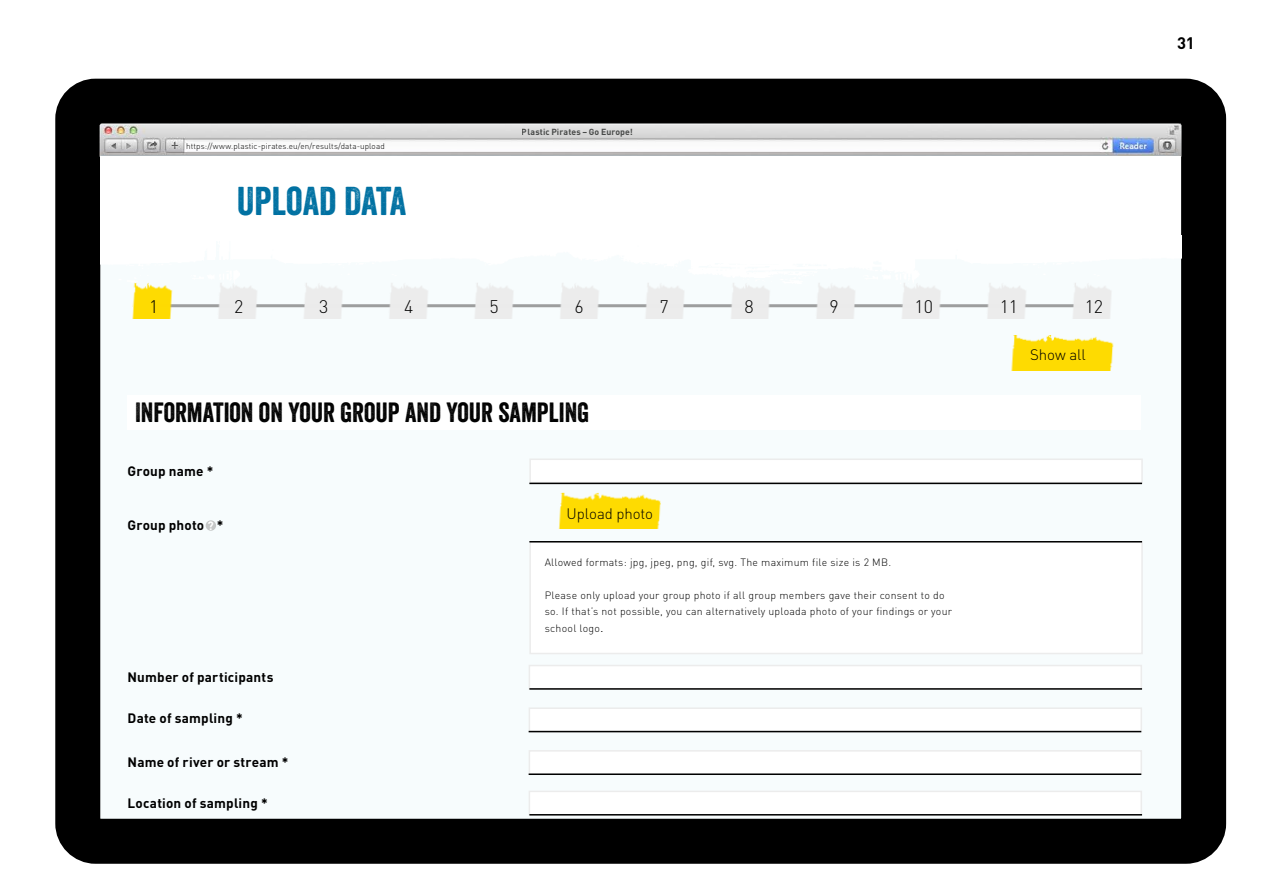
<style>
.page{position:relative;width:1263px;height:893px;background:#fff}
.page>*{position:absolute;margin:0;border:0;box-sizing:border-box;transform-origin:0 0}
.t1{font:39px "Veneer";color:#0071a2}
.t2{font:27px "Veneer";color:#000}
.t3{font:300 18px "DIN Pro";color:#000}
.t4{font:700 16.5px "DIN Pro";color:#000}
.t5{font:300 15px "DIN Pro";letter-spacing:-.005em;color:#000}
.t6{font:700 13.5px "DIN Pro";letter-spacing:.015em;color:#000}
.t7{font:300 10.5px/16.5px "DIN Pro";letter-spacing:.025em;color:#000}
.t8{font:700 8.7px "DIN Pro";letter-spacing:.01em;color:#555756}
.t9{font:300 8.1px "DIN Pro";letter-spacing:.01em;color:#000}
.s1{font-size:12px;color:#fff}
.s2{font-size:13.5px}
</style>
<div class="page">
<div style="left:78px;top:101px;width:1125px;height:740px;background:#f7fcfd;border-radius:18px"></div>
<div style="left:55px;top:79px;width:1171px;height:785px;border:45px solid #000;border-radius:18px"></div>
<img style="left:100px;top:101px;width:1081px;height:55px">
<div style="left:529px;top:458px;width:614px;height:25px;background:#fff;border:2px solid #ececec"></div>
<div style="left:529px;top:541px;width:614px;height:113px;background:#fff;border:2px solid #ececec"></div>
<div style="left:529px;top:665px;width:613px;height:25px;background:#fff;border:2px solid #ececec"></div>
<div style="left:529px;top:707px;width:613px;height:25px;background:#fff;border:2px solid #ececec"></div>
<div style="left:529px;top:750px;width:613px;height:25px;background:#fff;border:2px solid #ececec"></div>
<div style="left:529px;top:791px;width:613px;height:24px;background:#fff;border:2px solid #ececec"></div>
<hr style="left:529px;top:483px;width:613px;height:1px;background:#000">
<hr style="left:529px;top:541px;width:613px;height:1px;background:#000">
<hr style="left:529px;top:688px;width:613px;height:2px;background:#000">
<hr style="left:529px;top:731px;width:612px;height:1px;background:#000">
<hr style="left:529px;top:773px;width:612px;height:2px;background:#000">
<hr style="left:529px;top:814px;width:613px;height:1px;background:#000">
<img style="left:558px;top:493px;width:103px;height:36px">
<img style="left:1011px;top:335px;width:103px;height:36px">
<hr style="left:155px;top:304px;width:940px;height:3px;background:#9d9e9e">
<img style="left:132px;top:284px;width:42px;height:35px">
<img style="left:217px;top:284px;width:43px;height:35px">
<img style="left:303px;top:284px;width:42px;height:35px">
<img style="left:388px;top:284px;width:42px;height:35px">
<img style="left:474px;top:284px;width:42px;height:35px">
<img style="left:559px;top:284px;width:42px;height:35px">
<img style="left:645px;top:284px;width:42px;height:35px">
<img style="left:730px;top:284px;width:42px;height:35px">
<img style="left:815px;top:284px;width:43px;height:35px">
<img style="left:901px;top:284px;width:42px;height:35px">
<img style="left:986px;top:284px;width:42px;height:35px">
<img style="left:1072px;top:284px;width:39px;height:35px">
<div style="left:206px;top:520px;width:10px;height:11px;background:#c5c7c7;border-radius:50%"></div>
<div style="left:128px;top:395px;width:1013px;height:34px;background:#fff"></div>
<div style="left:101px;top:156px;width:1080px;height:84px;background:#fff"></div>
<p class="t9" style="left:186px;top:140px;width:200px">https://www.plastic-pirates.eu/en/results/data-upload</p>
<h1 class="t1" style="left:237px;top:177px;width:171px">UPLOAD DATA</h1>
<p class="t8" style="left:522px;top:125px;width:112px">Plastic Pirates – Go Europe!</p>
<h3 class="t3" style="left:149px;top:292px;width:11px">1</h3>
<h3 class="t3" style="left:234px;top:292px;width:11px">2</h3>
<h3 class="t3" style="left:319px;top:292px;width:11px">3</h3>
<h3 class="t3" style="left:404px;top:292px;width:11px">4</h3>
<h3 class="t3" style="left:489px;top:292px;width:11px">5</h3>
<h3 class="t3" style="left:574px;top:292px;width:11px">6</h3>
<h3 class="t3" style="left:659px;top:292px;width:11px">7</h3>
<h3 class="t3" style="left:744px;top:292px;width:11px">8</h3>
<h3 class="t3" style="left:829px;top:292px;width:11px">9</h3>
<h3 class="t3" style="left:914px;top:292px;width:20px">10</h3>
<h3 class="t3" style="left:1000px;top:292px;width:20px">11</h3>
<h3 class="t3" style="left:1085px;top:292px;width:20px">12</h3>
<h2 class="t2" style="left:135px;top:396px;width:456px">INFORMATION ON YOUR GROUP AND YOUR SAMPLING</h2>
<p class="t6" style="left:128px;top:460px;width:87px">Group name *</p>
<p class="t6" style="left:128px;top:514px;width:97px">Group photo <span class="s1">?</span> *</p>
<p class="t6" style="left:128px;top:666px;width:147px">Number of participants</p>
<p class="t6" style="left:128px;top:707px;width:117px">Date of sampling *</p>
<p class="t6" style="left:128px;top:751px;width:162px">Name of river or stream *</p>
<p class="t6" style="left:128px;top:791px;width:142px">Location of sampling *</p>
<h3 class="t5" style="left:567px;top:502px;width:88px">Upload photo</h3>
<p class="t7" style="left:545px;top:553px;width:348px">Allowed formats: jpg, jpeg, png, gif, svg. The maximum file size is 2 MB.</p>
<p class="t7" style="left:545px;top:586px;width:409px">Please only upload your group photo if all group members gave their consent to do so. If that’s not possible, you can alternatively uploada photo of your findings or your school logo<span class="s2">.</span></p>
<h3 class="t5" style="left:1030px;top:343px;width:57px">Show all</h3>
<h3 class="t4" style="left:1177px;top:29px;width:19px">31</h3>
</div>
